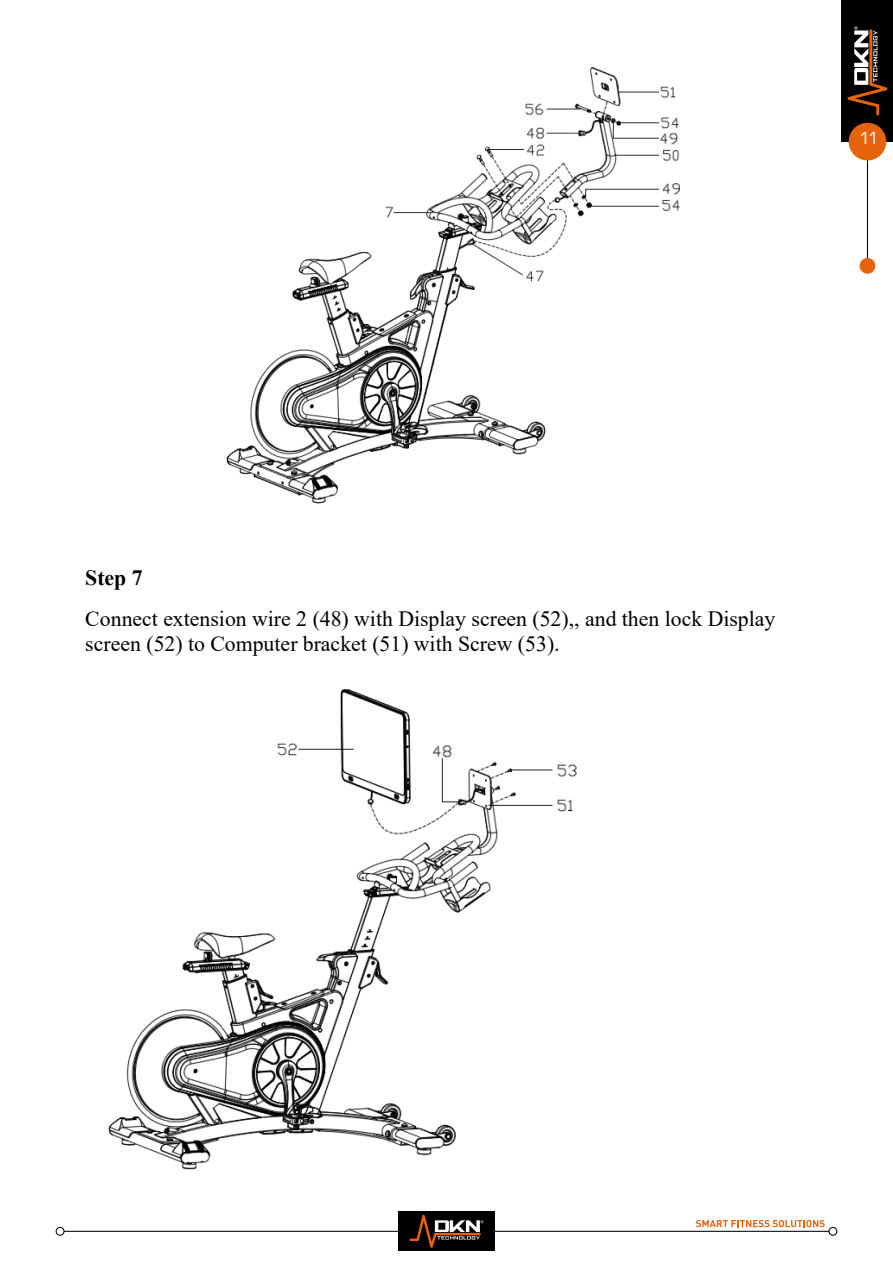
<style>
.page{position:relative;width:893px;height:1263px;background:#fff}
.page>*{position:absolute;margin:0;border:0;box-sizing:border-box;transform-origin:0 0}
.t1{font:21.75px/25px "Times New Roman";color:#000}
.t2{font:700 21.75px "Times New Roman";color:#000}
.t3{font:18px "Eurostar";color:#fff}
</style>
<div class="page">
<hr style="left:60px;top:1231px;width:773px;height:1px;background:#000">
<svg style="left:56px;top:1227px;width:9px;height:9px"></svg>
<div style="left:398px;top:1212px;width:97px;height:39px;background:#000"></div>
<svg style="left:409px;top:1215px;width:74px;height:33px"></svg>
<svg style="left:696px;top:1220px;width:141px;height:16px"></svg>
<hr style="left:0;top:0;width:1px;height:142px;background:#000">
<div style="left:842px;top:0;width:51px;height:142px;background:#000"></div>
<svg style="left:847px;top:26px;width:40px;height:90px"></svg>
<hr style="left:867px;top:145px;width:1px;height:127px;background:#000">
<div style="left:849px;top:123px;width:37px;height:37px;background:#e6630c;border-radius:50%"></div>
<div style="left:860px;top:258px;width:15px;height:16px;background:#e6630c;border-radius:50%"></div>
<img style="left:226px;top:67px;width:454px;height:437px">
<img style="left:108px;top:689px;width:469px;height:481px">
<p class="t3" style="left:859px;top:127px;width:21px">11</p>
<p class="t2" style="left:85px;top:561px;width:59px">Step 7</p>
<p class="t1" style="left:85px;top:605px;width:692px">Connect extension wire 2 (48) with Display screen (52),, and then lock Display screen (52) to Computer bracket (51) with Screw (53).</p>
</div>
